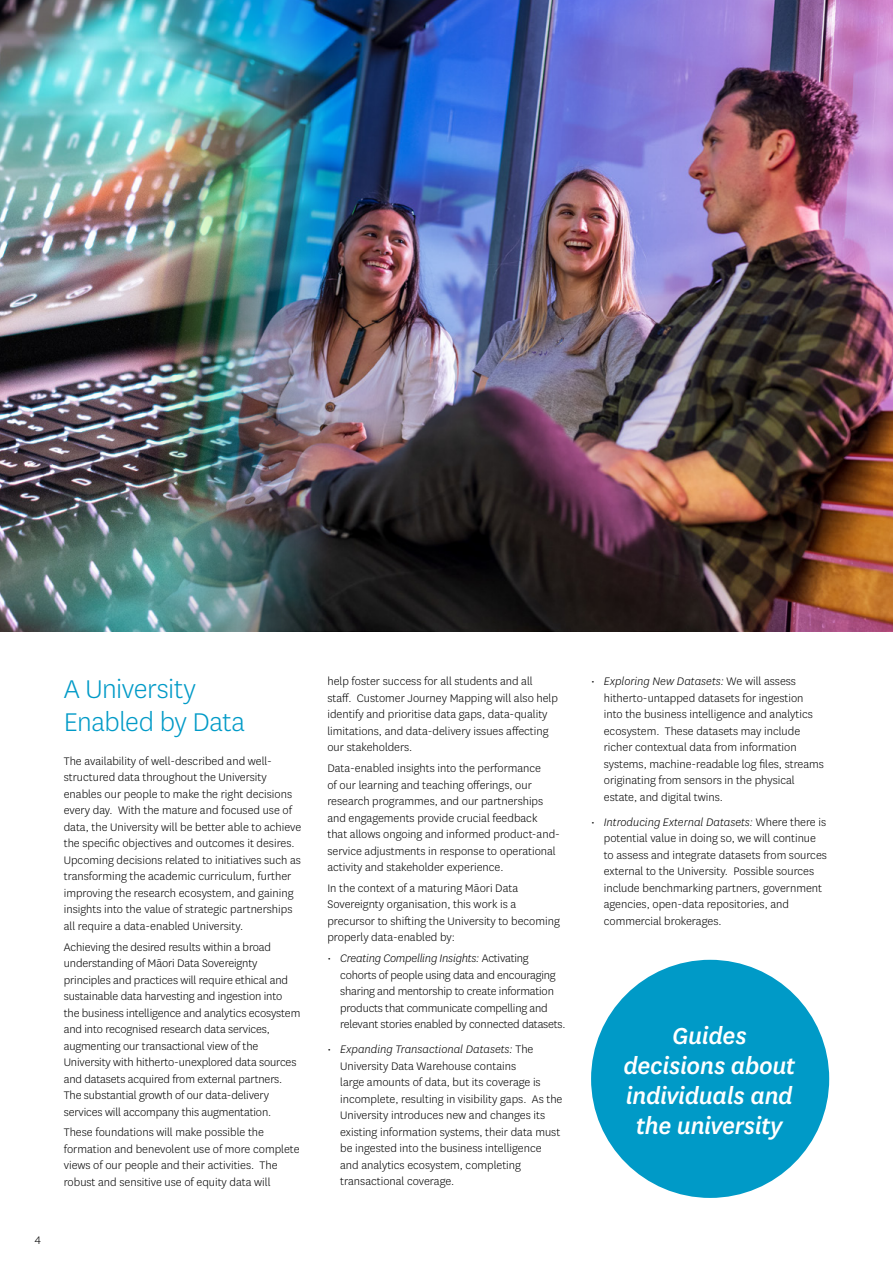
<style>
.page{position:relative;width:893px;height:1263px;background:#fff}
.page>*{position:absolute;margin:0;border:0;box-sizing:border-box;transform-origin:0 0}
.t1{font:300 30px/33px "National";letter-spacing:-.015em;color:#009ac7}
.t2{font:italic 500 27px/30px "National";letter-spacing:-.02em;color:#fff;text-align:center}
.t3{font:300 12.75px/16.5px "National";color:#000}
.s1{font-style:italic}
</style>
<div class="page">
<img style="left:0;top:0;width:893px;height:631px">
<div style="left:591px;top:960px;width:238px;height:238px;background:#009ac7;border-radius:50%"></div>
<p class="t3" style="left:34px;top:1231px;width:9px">4</p>
<h1 class="t1" style="left:64px;top:672px;width:183px">A University<br>Enabled by Data</h1>
<p class="t3" style="left:64px;top:752px;width:239px">The availability of well-described and well&shy;structured data throughout the University enables our people to make the right decisions every day. With the mature and focused use of data, the University will be better able to achieve the specific objectives and outcomes it desires.<br>Upcoming decisions related to initiatives such as transforming the academic curriculum, further improving the research ecosystem, and gaining insights into the value of strategic partnerships all require a data-enabled University.</p>
<p class="t3" style="left:64px;top:938px;width:238px">Achieving the desired results within a broad understanding of Māori Data Sovereignty principles and practices will require ethical and sustainable data harvesting and ingestion into the business intelligence and analytics ecosystem and into recognised research data services, augmenting our transactional view of the University with hitherto-unexplored data sources and datasets acquired from external partners.<br>The substantial growth of our data-delivery services will accompany this augmentation.</p>
<p class="t3" style="left:64px;top:1124px;width:237px">These foundations will make possible the formation and benevolent use of more complete views of our people and their activities. The robust and sensitive use of equity data will</p>
<p class="t3" style="left:327px;top:673px;width:232px">help foster success for all students and all staff. Customer Journey Mapping will also help identify and prioritise data gaps, data-quality limitations, and data-delivery issues affecting our stakeholders.</p>
<p class="t3" style="left:327px;top:760px;width:234px">Data-enabled insights into the performance<br>of our learning and teaching offerings, our research programmes, and our partnerships and engagements provide crucial feedback that allows ongoing and informed product-and&shy;service adjustments in response to operational activity and stakeholder experience.</p>
<p class="t3" style="left:327px;top:879px;width:234px">In the context of a maturing Māori Data Sovereignty organisation, this work is a precursor to shifting the University to becoming properly data-enabled by:</p>
<p class="t3" style="left:340px;top:950px;width:227px;text-indent:-13px"><span class="s1">• Creating Compelling Insights:</span> Activating cohorts of people using data and encouraging sharing and mentorship to create information products that communicate compelling and relevant stories enabled by connected datasets.</p>
<p class="t3" style="left:340px;top:1041px;width:224px;text-indent:-13px"><span class="s1">• Expanding Transactional Datasets:</span> The University Data Warehouse contains<br>large amounts of data, but its coverage is incomplete, resulting in visibility gaps. As the University introduces new and changes its existing information systems, their data must be ingested into the business intelligence and analytics ecosystem, completing transactional coverage.</p>
<p class="t3" style="left:604px;top:673px;width:222px;text-indent:-13px"><span class="s1">• Exploring New Datasets:</span> We will assess hitherto-untapped datasets for ingestion into the business intelligence and analytics ecosystem. These datasets may include richer contextual data from information systems, machine-readable log files, streams originating from sensors in the physical estate, and digital twins.</p>
<p class="t3" style="left:604px;top:813px;width:225px;text-indent:-13px"><span class="s1">• Introducing External Datasets:</span> Where there is potential value in doing so, we will continue to assess and integrate datasets from sources external to the University. Possible sources include benchmarking partners, government agencies, open-data repositories, and commercial brokerages.</p>
<h2 class="t2" style="left:623px;top:1019px;width:173px">Guides decisions about individuals and the university</h2>
</div>
